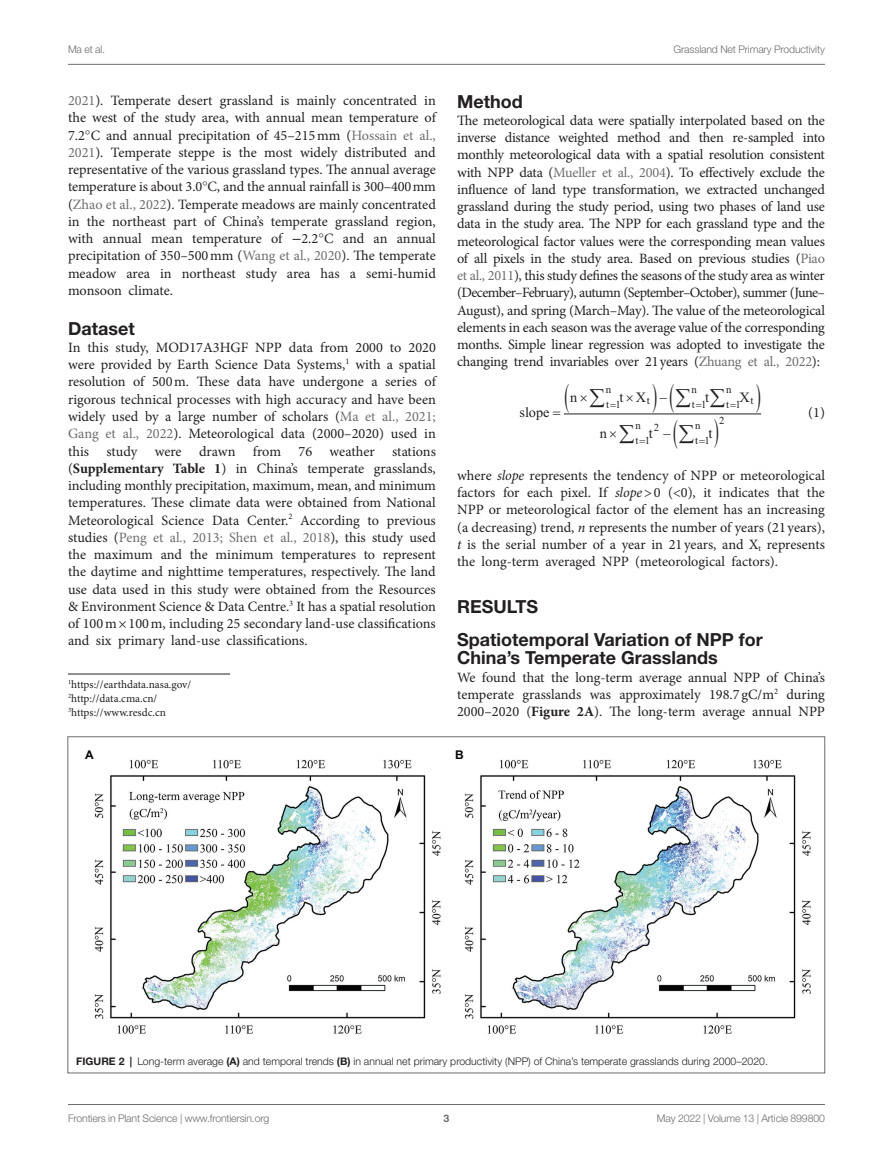
<style>
.page{position:relative;width:893px;height:1170px;background:#fff}
.page>*{position:absolute;margin:0;border:0;box-sizing:border-box;transform-origin:0 0}
.HEAD_2_after_HEAD_1{font:700 18px/18.8px "Helvetica Neue LT Std";color:#231f20}
.HEAD_2{font:700 18px "Helvetica Neue LT Std";color:#231f20}
.HEAD_1{font:700 18px "Helvetica Neue LT Std";color:#231f20}
.TEXT_FLUSH{font:700 18px "Helvetica Neue LT Std";color:#231f20}
.TEXT_FLUSH-2{font:14.25px/17.2px "Minion Pro";letter-spacing:-.005em;color:#231f20;text-align:justify}
.spi-math-img{font:14.25px "Times New Roman";color:#231f20}
.EQ{font:14.25px "Minion Pro";color:#231f20}
.t1{font:700 12px "Arial";color:#040503}
.FOOTNOTE{font:11.25px "Minion Pro";letter-spacing:-.005em;color:#231f20}
.spi-math-img-2{font:10.8px "Times New Roman";color:#231f20}
.FIG_LEG{font:300 10.5px "Helvetica Neue LT Std";color:#231f20}
.t2{font:300 10.5px "Helvetica Neue LT Std";letter-spacing:-.015em;color:#6c6d70}
.t3{font:700 10.5px "Helvetica Neue LT Std";color:#6c6d70}
.s1{color:#6c6d70}
.s2{font-family:"STIX General"}
.s3{font-weight:700}
.s4{font-style:italic}
</style>
<div class="page">
<hr style="left:68px;top:64px;width:757px;height:1px;background:#6c6d70">
<hr style="left:68px;top:1104px;width:757px;height:1px;background:#6c6d70">
<hr style="left:68px;top:673px;width:162px;height:1px;background:#231f20">
<hr style="left:564px;top:413px;width:197px;height:1px;background:#231f20">
<img style="left:94px;top:759px;width:717px;height:275px">
<p class="t2" style="left:68px;top:42px;width:39px">Ma et al.</p>
<p class="t2" style="left:673px;top:42px;width:153px">Grassland Net Primary Productivity</p>
<p class="TEXT_FLUSH-2" style="left:68px;top:92px;width:369px"><span class="s1">2021</span>). Temperate desert grassland is mainly concentrated in the west of the study area, with annual mean temperature of 7.2<span class="s2">°</span>C and annual precipitation of 45–215mm (<span class="s1">Hossain et al., 2021</span>). Temperate steppe is the most widely distributed and representative of the various grassland types. The annual average temperature is about 3.0<span class="s2">°</span>C, and the annual rainfall is 300–400mm (<span class="s1">Zhao et al., 2022</span>). Temperate meadows are mainly concentrated in the northeast part of China’s temperate grassland region, with annual mean temperature of <span class="s2">−</span>2.2<span class="s2">°</span>C and an annual precipitation of 350–500mm (<span class="s1">Wang et al., 2020</span>). The temperate meadow area in northeast study area has a semi-humid monsoon climate.</p>
<p class="HEAD_2" style="left:68px;top:317px;width:68px">Dataset</p>
<p class="TEXT_FLUSH-2" style="left:68px;top:339px;width:369px">In this study, MOD17A3HGF NPP data from 2000 to 2020 were provided by Earth Science Data Systems,<sup>1</sup> with a spatial resolution of 500m. These data have undergone a series of rigorous technical processes with high accuracy and have been widely used by a large number of scholars (<span class="s1">Ma et al., 2021; Gang et al., 2022</span>). Meteorological data (2000–2020) used in this study were drawn from 76 weather stations (<span class="s3">Supplementary Table 1</span>) in China’s temperate grasslands, including monthly precipitation, maximum, mean, and minimum temperatures. These climate data were obtained from National Meteorological Science Data Center.<sup>2</sup> According to previous studies (<span class="s1">Peng et al., 2013; Shen et al., 2018</span>), this study used the maximum and the minimum temperatures to represent the daytime and nighttime temperatures, respectively. The land use data used in this study were obtained from the Resources &amp; Environment Science &amp; Data Centre.<sup>3</sup> It has a spatial resolution of 100m×100m, including 25 secondary land-use classifications and six primary land-use classifications.</p>
<p class="FOOTNOTE" style="left:68px;top:676px;width:125px"><sup>1</sup>https://earthdata.nasa.gov/</p>
<p class="FOOTNOTE" style="left:68px;top:690px;width:91px"><sup>2</sup>http://data.cma.cn/</p>
<p class="FOOTNOTE" style="left:68px;top:705px;width:99px"><sup>3</sup>https://www.resdc.cn</p>
<p class="TEXT_FLUSH" style="left:457px;top:90px;width:67px">Method</p>
<p class="TEXT_FLUSH-2" style="left:457px;top:112px;width:369px">The meteorological data were spatially interpolated based on the inverse distance weighted method and then re-sampled into monthly meteorological data with a spatial resolution consistent with NPP data (<span class="s1">Mueller et al., 2004</span>). To effectively exclude the</p>
<p class="TEXT_FLUSH-2" style="left:457px;top:181px;width:369px">influence of land type transformation, we extracted unchanged grassland during the study period, using two phases of land use data in the study area. The NPP for each grassland type and the meteorological factor values were the corresponding mean values of all pixels in the study area. Based on previous studies (<span class="s1">Piao et al., 2011</span>), this study defines the seasons of the study area as winter (December–February), autumn (September–October), summer (June– August), and spring (March–May). The value of the meteorological elements in each season was the average value of the corresponding months. Simple linear regression was adopted to investigate the changing trend invariables over 21years (<span class="s1">Zhuang et al., 2022</span>):</p>
<p class="spi-math-img" style="left:520px;top:407px;width:31px">slope</p>
<p class="spi-math-img-2" style="left:606px;top:385px;width:7px">n</p>
<p class="spi-math-img-2" style="left:692px;top:385px;width:7px">n</p>
<p class="spi-math-img-2" style="left:726px;top:385px;width:7px">n</p>
<p class="spi-math-img" style="left:570px;top:391px;width:9px">n</p>
<p class="spi-math-img" style="left:619px;top:391px;width:28px">t X</p>
<p class="spi-math-img" style="left:705px;top:391px;width:5px">t</p>
<p class="spi-math-img" style="left:739px;top:391px;width:12px">X</p>
<p class="spi-math-img" style="left:600px;top:427px;width:9px">n</p>
<p class="spi-math-img" style="left:649px;top:427px;width:5px">t</p>
<p class="spi-math-img" style="left:709px;top:427px;width:5px">t</p>
<p class="spi-math-img-2" style="left:647px;top:396px;width:4px">t</p>
<p class="spi-math-img-2" style="left:750px;top:396px;width:4px">t</p>
<p class="spi-math-img-2" style="left:615px;top:401px;width:7px">1</p>
<p class="spi-math-img-2" style="left:701px;top:401px;width:7px">1</p>
<p class="spi-math-img-2" style="left:735px;top:401px;width:7px">1</p>
<p class="spi-math-img-2" style="left:645px;top:437px;width:7px">1</p>
<p class="spi-math-img-2" style="left:606px;top:401px;width:4px">t</p>
<p class="spi-math-img-2" style="left:692px;top:401px;width:4px">t</p>
<p class="spi-math-img-2" style="left:726px;top:401px;width:4px">t</p>
<p class="EQ" style="left:808px;top:403px;width:18px">(1)</p>
<p class="spi-math-img-2" style="left:719px;top:416px;width:7px">2</p>
<p class="spi-math-img-2" style="left:654px;top:423px;width:7px">2</p>
<p class="spi-math-img-2" style="left:635px;top:421px;width:7px">n</p>
<p class="spi-math-img-2" style="left:695px;top:421px;width:7px">n</p>
<p class="spi-math-img-2" style="left:705px;top:437px;width:7px">1</p>
<p class="spi-math-img-2" style="left:636px;top:437px;width:4px">t</p>
<p class="spi-math-img-2" style="left:695px;top:437px;width:4px">t</p>
<p class="TEXT_FLUSH-2" style="left:457px;top:466px;width:369px">where <span class="s4">slope</span> represents the tendency of NPP or meteorological factors for each pixel. If <span class="s4">slope</span>&gt;0 (&lt;0), it indicates that the NPP or meteorological factor of the element has an increasing (a decreasing) trend, <span class="s4">n</span> represents the number of years (21 years), <span class="s4">t</span> is the serial number of a year in 21 years, and X<sub>t</sub> represents the long-term averaged NPP (meteorological factors).</p>
<p class="HEAD_1" style="left:457px;top:595px;width:83px">RESULTS</p>
<p class="HEAD_2_after_HEAD_1" style="left:457px;top:629px;width:307px">Spatiotemporal Variation of NPP for<br>China’s Temperate Grasslands</p>
<p class="TEXT_FLUSH-2" style="left:457px;top:668px;width:369px">We found that the long-term average annual NPP of China’s temperate grasslands was approximately 198.7 gC/m<sup>2</sup> during 2000–2020 (<span class="s3">Figure 2A</span>). The long-term average annual NPP</p>
<p class="t1" style="left:85px;top:746px;width:10px">A</p>
<p class="t1" style="left:455px;top:746px;width:10px">B</p>
<p class="FIG_LEG" style="left:76px;top:1054px;width:693px"><span class="s3">FIGURE 2 |</span> Long-term average <span class="s3">(A)</span> and temporal trends <span class="s3">(B)</span> in annual net primary productivity (NPP) of China’s temperate grasslands during 2000–2020.</p>
<p class="t2" style="left:68px;top:1111px;width:203px">Frontiers in Plant Science | www.frontiersin.org</p>
<p class="t3" style="left:444px;top:1111px;width:7px">3</p>
<p class="t2" style="left:657px;top:1111px;width:169px">May 2022 | Volume 13 | Article 899800</p>
</div>
